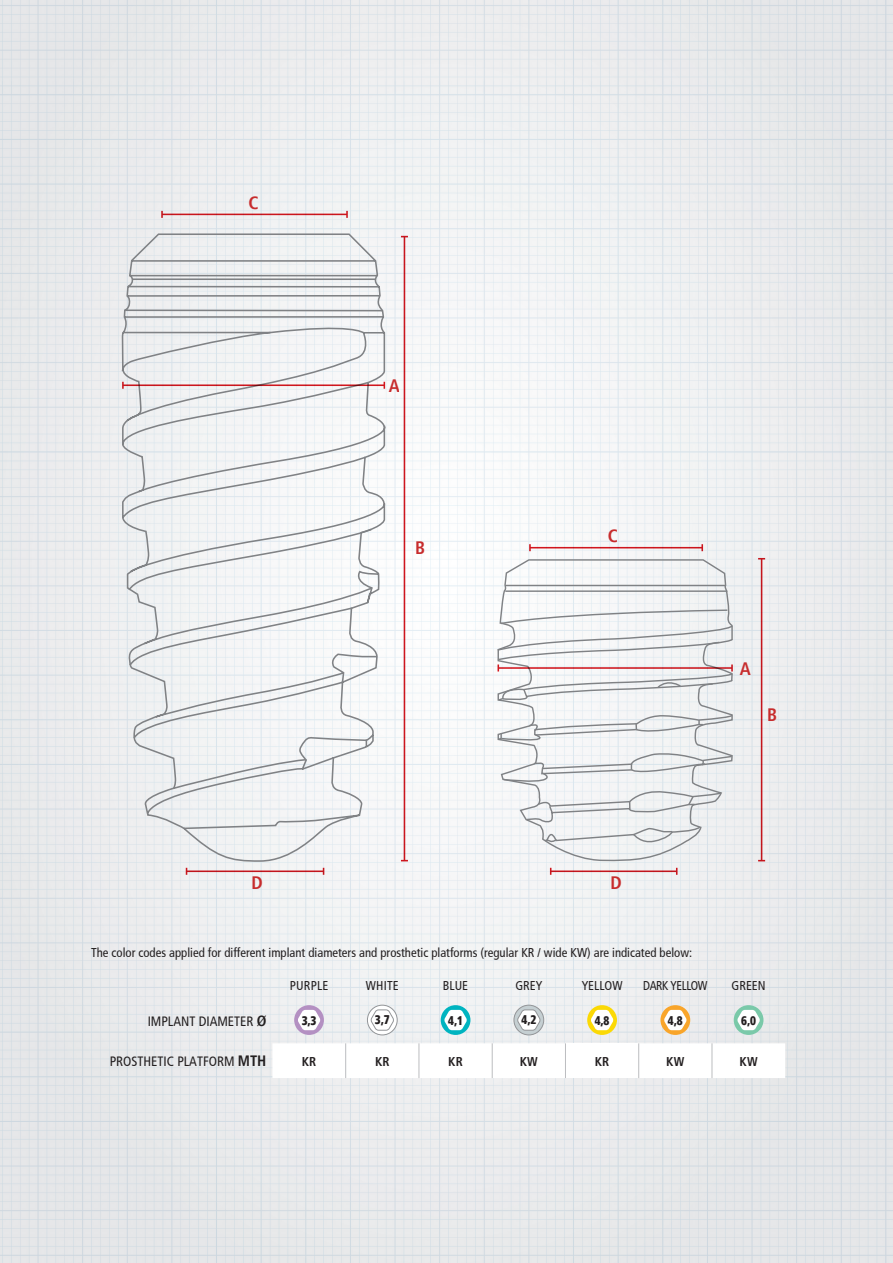
<style>
.page{position:relative;width:893px;height:1263px;background:#fff}
.page>*{position:absolute;margin:0;border:0;box-sizing:border-box;transform-origin:0 0}
.t1{font:700 condensed 18px "Frutiger";color:#c72c2d}
.t2{font:condensed 13.5px "Frutiger LT Std";color:#231f20}
.t3{font:condensed 12.75px "Frutiger LT Std";color:#231f20}
.t4{font:700 condensed 12.75px "Frutiger";letter-spacing:.015em;color:#231f20}
.t5{font:condensed 12.75px "Frutiger LT Std";letter-spacing:-.03em;color:#231f20;scale:.95 1}
.t6{font:900 condensed 12.6px "Frutiger";color:#231f20;scale:.9 1}
.s1{font-weight:700;font-size:15px}
</style>
<div class="page">
<img style="left:0;top:0;width:893px;height:1263px">
<svg style="left:121px;top:232px;width:275px;height:631px"></svg>
<hr style="left:162px;top:214px;width:185px;height:1px;background:#d7171f">
<svg style="left:161px;top:211px;width:2px;height:7px"></svg>
<svg style="left:346px;top:211px;width:2px;height:7px"></svg>
<hr style="left:187px;top:870px;width:137px;height:2px;background:#d7171f">
<hr style="left:123px;top:384px;width:261px;height:2px;background:#d7171f">
<svg style="left:122px;top:382px;width:2px;height:7px"></svg>
<hr style="left:404px;top:237px;width:1px;height:624px;background:#d7171f">
<svg style="left:496px;top:558px;width:238px;height:304px"></svg>
<svg style="left:272px;top:1043px;width:513px;height:35px"></svg>
<div style="left:565px;top:1043px;width:74px;height:35px;background:#fff"></div>
<hr style="left:345px;top:1043px;width:1px;height:35px;background:#bcbdc0">
<hr style="left:492px;top:1043px;width:1px;height:35px;background:#bcbdc0">
<hr style="left:712px;top:1043px;width:1px;height:35px;background:#bcbdc0">
<hr style="left:419px;top:1043px;width:1px;height:35px;background:#bcbdc0">
<hr style="left:565px;top:1043px;width:1px;height:35px;background:#bcbdc0">
<hr style="left:638px;top:1043px;width:1px;height:35px;background:#bcbdc0">
<svg style="left:294px;top:1005px;width:30px;height:30px"></svg>
<svg style="left:298px;top:1010px;width:22px;height:20px"></svg>
<svg style="left:367px;top:1005px;width:30px;height:30px"></svg>
<div style="left:367px;top:1005px;width:30px;height:30px;border:1px solid #939598;border-radius:50%"></div>
<svg style="left:370px;top:1009px;width:24px;height:21px"></svg>
<svg style="left:441px;top:1005px;width:29px;height:30px"></svg>
<svg style="left:444px;top:1010px;width:23px;height:20px"></svg>
<svg style="left:514px;top:1005px;width:30px;height:30px"></svg>
<div style="left:514px;top:1005px;width:30px;height:30px;border:1px solid #939598;border-radius:50%"></div>
<svg style="left:517px;top:1009px;width:24px;height:21px"></svg>
<svg style="left:587px;top:1005px;width:30px;height:30px"></svg>
<svg style="left:591px;top:1010px;width:22px;height:20px"></svg>
<svg style="left:660px;top:1005px;width:30px;height:30px"></svg>
<svg style="left:664px;top:1010px;width:23px;height:20px"></svg>
<svg style="left:734px;top:1005px;width:29px;height:30px"></svg>
<svg style="left:737px;top:1010px;width:23px;height:20px"></svg>
<hr style="left:530px;top:547px;width:172px;height:1px;background:#d7171f">
<svg style="left:529px;top:544px;width:2px;height:7px"></svg>
<svg style="left:701px;top:544px;width:2px;height:7px"></svg>
<hr style="left:761px;top:559px;width:1px;height:302px;background:#d7171f">
<hr style="left:551px;top:870px;width:126px;height:2px;background:#d7171f">
<svg style="left:127px;top:528px;width:246px;height:64px"></svg>
<svg style="left:496px;top:609px;width:238px;height:95px"></svg>
<svg style="left:172px;top:758px;width:136px;height:32px"></svg>
<h1 class="t1" style="left:248px;top:192px;width:12px">C</h1>
<h1 class="t1" style="left:389px;top:375px;width:12px">A</h1>
<h1 class="t1" style="left:415px;top:537px;width:12px">B</h1>
<h1 class="t1" style="left:251px;top:872px;width:13px">D</h1>
<h1 class="t1" style="left:608px;top:525px;width:12px">C</h1>
<h1 class="t1" style="left:610px;top:872px;width:13px">D</h1>
<h1 class="t1" style="left:740px;top:658px;width:12px">A</h1>
<h1 class="t1" style="left:767px;top:704px;width:12px">B</h1>
<p class="t3" style="left:91px;top:945px;width:603px">The color codes applied for different implant diameters and prosthetic platforms (regular KR / wide KW) are indicated below:</p>
<p class="t3" style="left:290px;top:978px;width:40px">PURPLE</p>
<p class="t3" style="left:366px;top:978px;width:34px">WHITE</p>
<p class="t3" style="left:443px;top:978px;width:27px">BLUE</p>
<p class="t3" style="left:515px;top:978px;width:28px">GREY</p>
<p class="t3" style="left:582px;top:978px;width:42px">YELLOW</p>
<p class="t5" style="left:643px;top:978px;width:69px">DARK YELLOW</p>
<p class="t3" style="left:732px;top:978px;width:36px">GREEN</p>
<p class="t2" style="left:148px;top:1013px;width:120px">IMPLANT DIAMETER <span class="s1">Ø</span></p>
<p class="t6" style="left:302px;top:1013px;width:18px">3,3</p>
<p class="t6" style="left:375px;top:1012px;width:18px">3,7</p>
<p class="t6" style="left:448px;top:1013px;width:18px">4,1</p>
<p class="t6" style="left:521px;top:1012px;width:18px">4,2</p>
<p class="t6" style="left:595px;top:1013px;width:18px">4,8</p>
<p class="t6" style="left:668px;top:1013px;width:18px">4,8</p>
<p class="t6" style="left:741px;top:1013px;width:18px">6,0</p>
<p class="t2" style="left:110px;top:1054px;width:158px">PROSTHETIC PLATFORM <span class="s1">MTH</span></p>
<p class="t4" style="left:302px;top:1053px;width:16px">KR</p>
<p class="t4" style="left:375px;top:1053px;width:16px">KR</p>
<p class="t4" style="left:448px;top:1053px;width:16px">KR</p>
<p class="t4" style="left:520px;top:1053px;width:20px">KW</p>
<p class="t4" style="left:595px;top:1053px;width:16px">KR</p>
<p class="t4" style="left:666px;top:1053px;width:20px">KW</p>
<p class="t4" style="left:739px;top:1053px;width:20px">KW</p>
</div>
